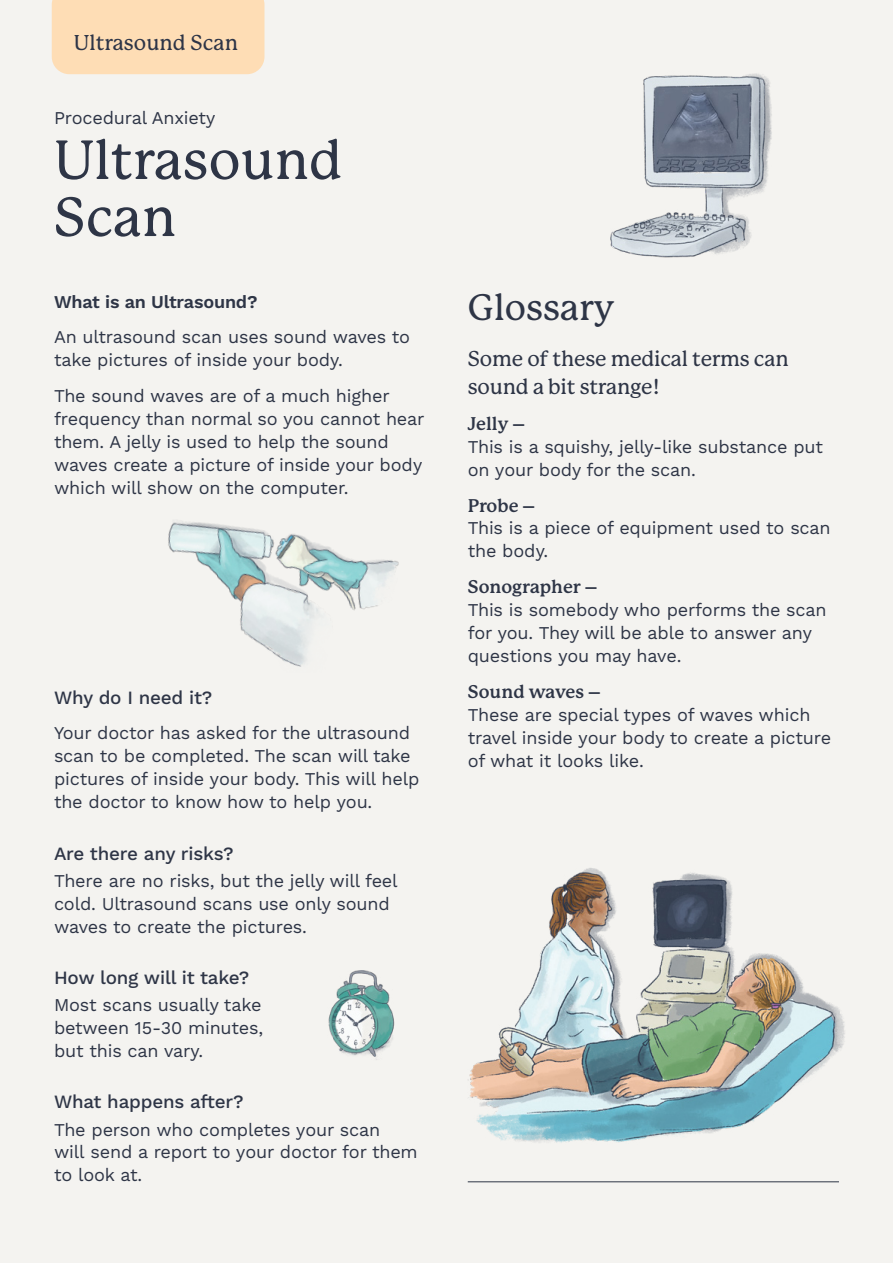
<style>
.page{position:relative;width:893px;height:1263px;background:#f4f3f0}
.page>*{position:absolute;margin:0;border:0;box-sizing:border-box;transform-origin:0 0}
.t1{font:500 54px/57px "P Mackinac Pro";color:#2e3546}
.t2{font:500 36px "P Mackinac Pro";color:#2e3546}
.t3{font:500 21px/28.5px "P Mackinac Pro";letter-spacing:-.01em;color:#2e3546}
.t4{font:500 21px "P Mackinac Pro";color:#2e3547}
.t5{font:500 18.75px "Work Sans";letter-spacing:-.01em;color:#2e3546}
.t6{font:18px/23px "Work Sans";letter-spacing:-.01em;color:#2e3546}
.t7{font:700 18px "P22 Mackinac Pro";color:#2e3546}
.t8{font:600 18px "Work Sans";letter-spacing:-.01em;color:#2e3546}
</style>
<div class="page">
<div style="left:52px;top:0;width:212px;height:74px;background:#feddb5"></div>
<img style="left:168px;top:521px;width:231px;height:146px">
<img style="left:468px;top:868px;width:377px;height:275px">
<img style="left:328px;top:970px;width:67px;height:90px">
<img style="left:610px;top:73px;width:162px;height:185px">
<hr style="left:468px;top:1181px;width:371px;height:1px;background:#2e3546">
<p class="t4" style="left:74px;top:31px;width:166px">Ultrasound Scan</p>
<p class="t6" style="left:54px;top:107px;width:163px">Procedural Anxiety</p>
<h1 class="t1" style="left:54px;top:132px;width:290px">Ultrasound<br>Scan</h1>
<p class="t8" style="left:54px;top:291px;width:205px">What is an Ultrasound?</p>
<p class="t6" style="left:54px;top:326px;width:358px">An ultrasound scan uses sound waves to take pictures of inside your body.</p>
<p class="t6" style="left:54px;top:385px;width:372px">The sound waves are of a much higher frequency than normal so you cannot hear them. A jelly is used to help the sound waves create a picture of inside your body which will show on the computer.</p>
<p class="t5" style="left:54px;top:686px;width:160px">Why do I need it?</p>
<p class="t6" style="left:54px;top:723px;width:367px">Your doctor has asked for the ultrasound scan to be completed. The scan will take pictures of inside your body. This will help the doctor to know how to help you.</p>
<p class="t5" style="left:54px;top:842px;width:181px">Are there any risks?</p>
<p class="t6" style="left:54px;top:870px;width:345px">There are no risks, but the jelly will feel cold. Ultrasound scans use only sound waves to create the pictures.</p>
<p class="t5" style="left:54px;top:966px;width:197px">How long will it take?</p>
<p class="t6" style="left:54px;top:994px;width:211px;text-align:justify">Most scans usually take between 15-30 minutes, but this can vary.</p>
<p class="t5" style="left:54px;top:1091px;width:191px">What happens after?</p>
<p class="t6" style="left:54px;top:1119px;width:365px">The person who completes your scan<br>will send a report to your doctor for them to look at.</p>
<h2 class="t2" style="left:468px;top:287px;width:148px">Glossary</h2>
<p class="t3" style="left:468px;top:344px;width:322px">Some of these medical terms can sound a bit strange!</p>
<p class="t7" style="left:468px;top:413px;width:59px">Jelly –</p>
<p class="t6" style="left:468px;top:436px;width:357px">This is a squishy, jelly-like substance put on your body for the scan.</p>
<p class="t7" style="left:468px;top:495px;width:69px">Probe –</p>
<p class="t6" style="left:468px;top:518px;width:364px">This is a piece of equipment used to scan the body.</p>
<p class="t7" style="left:468px;top:577px;width:131px">Sonographer –</p>
<p class="t6" style="left:468px;top:599px;width:360px">This is somebody who performs the scan for you. They will be able to answer any questions you may have.</p>
<p class="t7" style="left:468px;top:681px;width:135px">Sound waves –</p>
<p class="t6" style="left:468px;top:704px;width:365px">These are special types of waves which travel inside your body to create a picture of what it looks like.</p>
</div>
